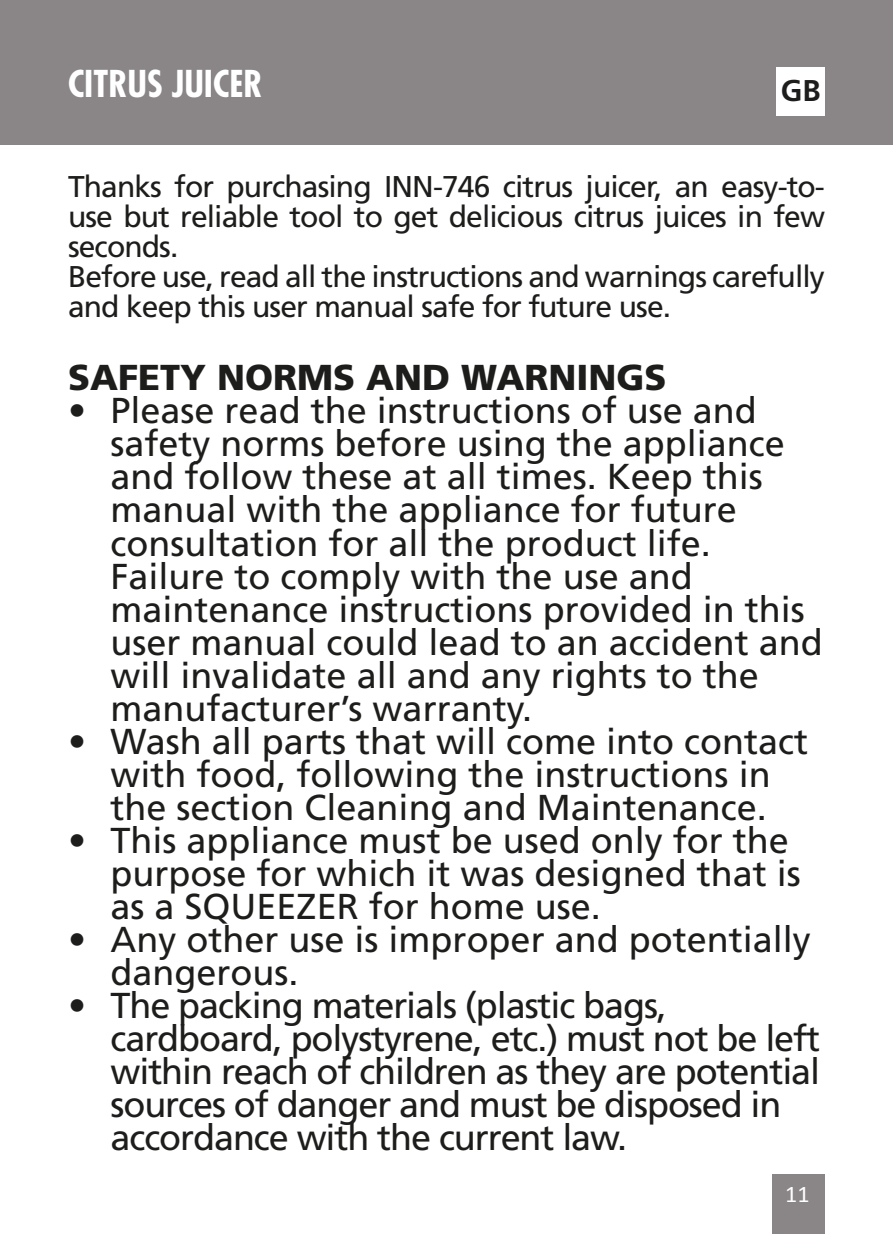
<style>
.page{position:relative;width:893px;height:1234px;background:#fff}
.page>*{position:absolute;margin:0;border:0;box-sizing:border-box;transform-origin:0 0}
.t1{font:36px/33px "Frutiger LT Std";color:#1d1d1b}
.t2{font:36px/33px "Frutiger LT Std";letter-spacing:-.03em;color:#1d1d1b}
.t3{font:900 36px "Frutiger";color:#1d1d1b}
.t4{font:700 condensed 36px "Futura";color:#fff}
.t5{font:30px/30px "Frutiger";letter-spacing:-.03em;color:#1d1d1b}
.t6{font:700 30px "Frutiger";color:#1d1d1b}
.t7{font:24px "Calibri";color:#fff}
</style>
<div class="page">
<div style="left:772px;top:1174px;width:53px;height:59px;background:#8a8687"></div>
<div style="left:0;top:0;width:893px;height:145px;background:#8a8687"></div>
<div style="left:777px;top:68px;width:48px;height:48px;background:#fff"></div>
<p class="t4" style="left:68px;top:60px;width:196px">CITRUS JUICER</p>
<p class="t6" style="left:781px;top:73px;width:41px">GB</p>
<p class="t5" style="left:68px;top:172px;width:758px">Thanks for purchasing INN-746 citrus juicer, an easy-to&shy;use but reliable tool to get delicious citrus juices in few seconds.<br>Before use, read all the instructions and warnings carefully and keep this user manual safe for future use.</p>
<p class="t3" style="left:68px;top:356px;width:600px">SAFETY NORMS AND WARNINGS</p>
<p class="t1" style="left:111px;top:394px;width:714px;text-indent:-43px">• Please read the instructions of use and safety norms before using the appliance and follow these at all times. Keep this manual with the appliance for future consultation for all the product life.<br>Failure to comply with the use and maintenance instructions provided in this user manual could lead to an accident and will invalidate all and any rights to the manufacturer’s warranty.</p>
<p class="t1" style="left:68px;top:724px;width:742px;text-align:center">• Wash all parts that will come into contact with food, following the instructions in<br>the section Cleaning and Maintenance.</p>
<p class="t1" style="left:111px;top:823px;width:692px;text-indent:-43px">• This appliance must be used only for the purpose for which it was designed that is as a SQUEEZER for home use.</p>
<p class="t1" style="left:111px;top:922px;width:702px;text-indent:-43px">• Any other use is improper and potentially dangerous.</p>
<p class="t2" style="left:111px;top:988px;width:711px;text-indent:-43px">• The packing materials (plastic bags, cardboard, polystyrene, etc.) must not be left within reach of children as they are potential sources of danger and must be disposed in accordance with the current law.</p>
<p class="t7" style="left:785px;top:1178px;width:26px">11</p>
</div>
